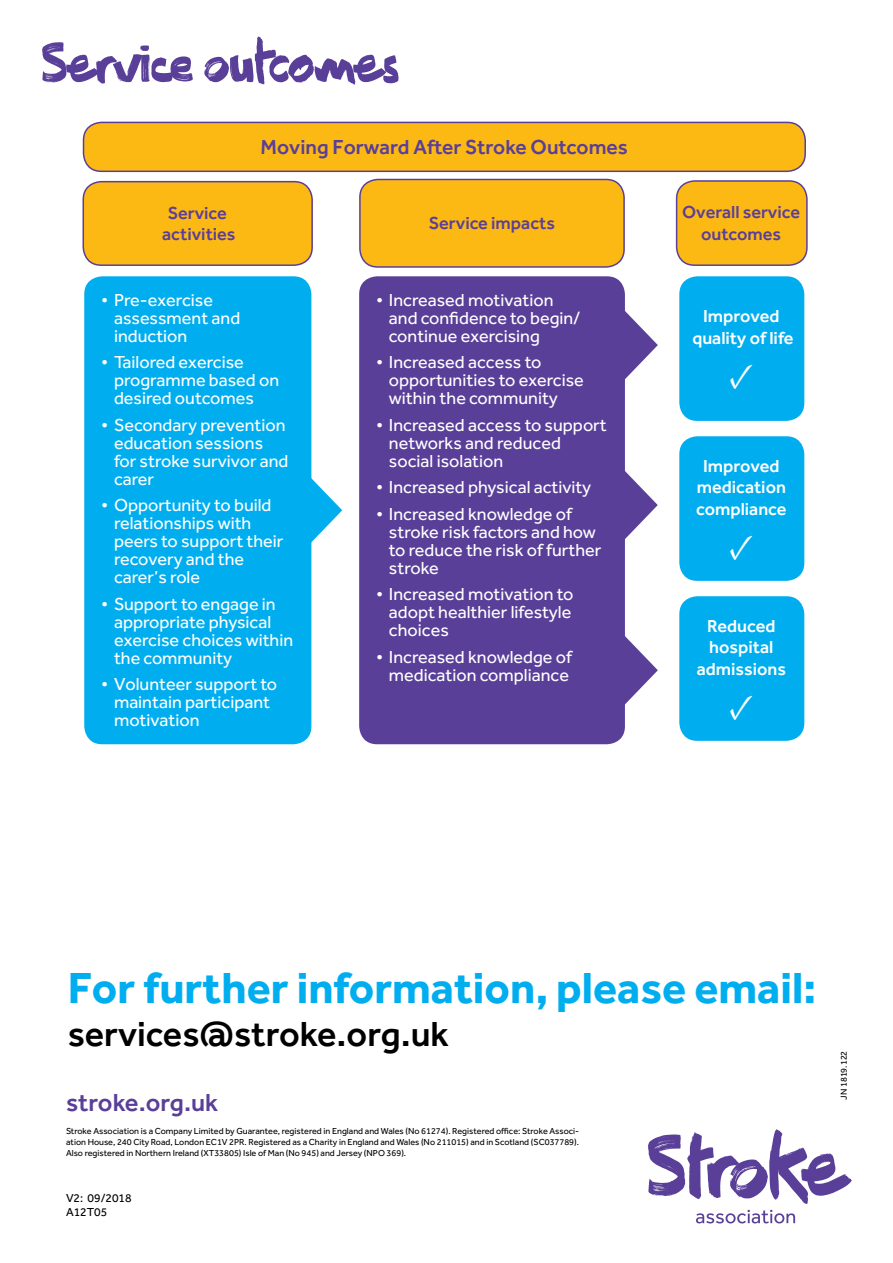
<style>
.page{position:relative;width:893px;height:1263px;background:#fff}
.page>*{position:absolute;margin:0;border:0;box-sizing:border-box;transform-origin:0 0}
.t1{font:54px "Action";color:#5a3f99}
.t2{font:700 45px "Effra";color:#00aeef}
.t3{font:500 36px "Effra";color:#000}
.t4{font:36px "Minion Pro";color:#fff}
.t5{font:500 25.5px "Effra";color:#5a3f99}
.t6{font:500 21px "Effra";color:#5a3f99}
.t7{font:18px/18px "Effra";color:#fff}
.t8{font:500 18px/21.6px "Effra";color:#fff;text-align:center}
.t9{font:500 18px/21.6px "Effra";color:#5a3f99;text-align:center}
.t10{font:12px/14.4px "Effra";color:#000}
.t11{font:9px/10.8px "Effra";color:#000;text-align:justify}
</style>
<div class="page">
<svg style="left:311px;top:477px;width:31px;height:67px"></svg>
<div style="left:84px;top:276px;width:227px;height:468px;background:#00aeef;border-radius:18px"></div>
<div style="left:83px;top:182px;width:229px;height:83px;background:#fdb913;border-radius:18px"></div>
<div style="left:83px;top:181px;width:230px;height:85px;border:2px solid #5a3f99;border-radius:18px"></div>
<div style="left:359px;top:276px;width:266px;height:468px;background:#5a3f99;border-radius:18px"></div>
<div style="left:360px;top:179px;width:264px;height:88px;background:#fdb913;border-radius:18px"></div>
<div style="left:359px;top:179px;width:266px;height:89px;border:2px solid #5a3f99;border-radius:18px"></div>
<div style="left:679px;top:276px;width:125px;height:145px;background:#00aeef;border-radius:18px"></div>
<div style="left:677px;top:181px;width:130px;height:84px;background:#fdb913;border-radius:18px"></div>
<div style="left:676px;top:180px;width:132px;height:86px;border:2px solid #5a3f99;border-radius:18px"></div>
<div style="left:679px;top:436px;width:125px;height:145px;background:#00aeef;border-radius:18px"></div>
<div style="left:84px;top:122px;width:721px;height:49px;background:#fdb913;border-radius:18px"></div>
<div style="left:83px;top:122px;width:723px;height:50px;border:2px solid #5a3f99;border-radius:18px"></div>
<div style="left:679px;top:596px;width:125px;height:145px;background:#00aeef;border-radius:18px"></div>
<svg style="left:625px;top:471px;width:33px;height:68px"></svg>
<svg style="left:625px;top:311px;width:33px;height:68px"></svg>
<svg style="left:625px;top:636px;width:33px;height:69px"></svg>
<svg style="left:696px;top:1210px;width:99px;height:13px"></svg>
<svg style="left:648px;top:1129px;width:204px;height:75px"></svg>
<h1 class="t1" style="left:43px;top:22px;width:358px">Service outcomes</h1>
<p class="t9" style="left:162px;top:202px;width:75px">Service activities</p>
<p class="t6" style="left:261px;top:134px;width:369px">Moving Forward After Stroke Outcomes</p>
<p class="t9" style="left:429px;top:212px;width:128px">Service impacts</p>
<p class="t7" style="left:114px;top:290px;width:128px;text-indent:-13px">• Pre-exercise assessment and induction</p>
<p class="t7" style="left:114px;top:353px;width:167px;text-indent:-13px">• Tailored exercise programme based on desired outcomes</p>
<p class="t7" style="left:114px;top:415px;width:176px;text-indent:-13px">• Secondary prevention education sessions for stroke survivor and carer</p>
<p class="t7" style="left:114px;top:496px;width:171px;text-indent:-13px">• Opportunity to build relationships with peers to support their recovery and the carer’s role</p>
<p class="t7" style="left:114px;top:594px;width:181px;text-indent:-13px">• Support to engage in appropriate physical exercise choices within the community</p>
<p class="t7" style="left:114px;top:675px;width:165px;text-indent:-13px">• Volunteer support to maintain participant motivation</p>
<p class="t7" style="left:389px;top:290px;width:193px;text-indent:-13px">• Increased motivation and confidence to begin/ continue exercising</p>
<p class="t7" style="left:389px;top:353px;width:196px;text-indent:-13px">• Increased access to opportunities to exercise within the community</p>
<p class="t7" style="left:389px;top:415px;width:219px;text-indent:-13px">• Increased access to support networks and reduced social isolation</p>
<p class="t7" style="left:376px;top:478px;width:217px">• Increased physical activity</p>
<p class="t7" style="left:389px;top:504px;width:214px;text-indent:-13px">• Increased knowledge of stroke risk factors and how to reduce the risk of further stroke</p>
<p class="t7" style="left:389px;top:585px;width:186px;text-align:justify;text-indent:-13px">• Increased motivation to adopt healthier lifestyle choices</p>
<p class="t7" style="left:376px;top:647px;width:197px;text-align:center">• Increased knowledge of medication compliance</p>
<p class="t9" style="left:682px;top:201px;width:120px">Overall service outcomes</p>
<p class="t8" style="left:692px;top:305px;width:103px">Improved quality of life</p>
<h3 class="t4" style="left:729px;top:352px;width:26px">✓</h3>
<p class="t8" style="left:696px;top:454px;width:92px">Improved medication compliance</p>
<h3 class="t4" style="left:729px;top:522px;width:26px">✓</h3>
<p class="t8" style="left:697px;top:614px;width:91px">Reduced hospital admissions</p>
<h3 class="t4" style="left:729px;top:682px;width:26px">✓</h3>
<h2 class="t2" style="left:68px;top:960px;width:750px">For further information, please email:</h2>
<h3 class="t3" style="left:68px;top:1012px;width:383px">services@stroke.org.uk</h3>
<h3 class="t5" style="left:66px;top:1087px;width:154px">stroke.org.uk</h3>
<p class="t11" style="left:66px;top:1126px;width:515px">Stroke Association is a Company Limited by Guarantee, registered in England and Wales (No 61274). Registered office: Stroke Associ&shy;ation House, 240 City Road, London EC1V 2PR. Registered as a Charity in England and Wales (No 211015) and in Scotland (SC037789).<br>Also registered in Northern Ireland (XT33805) Isle of Man (No 945) and Jersey (NPO 369).</p>
<p class="t10" style="left:66px;top:1190px;width:67px">V2: 09/2018<br>A12T05</p>
<p class="t11" style="left:838px;top:1100px;width:51px;rotate:-90deg">JN 1819.122</p>
</div>
